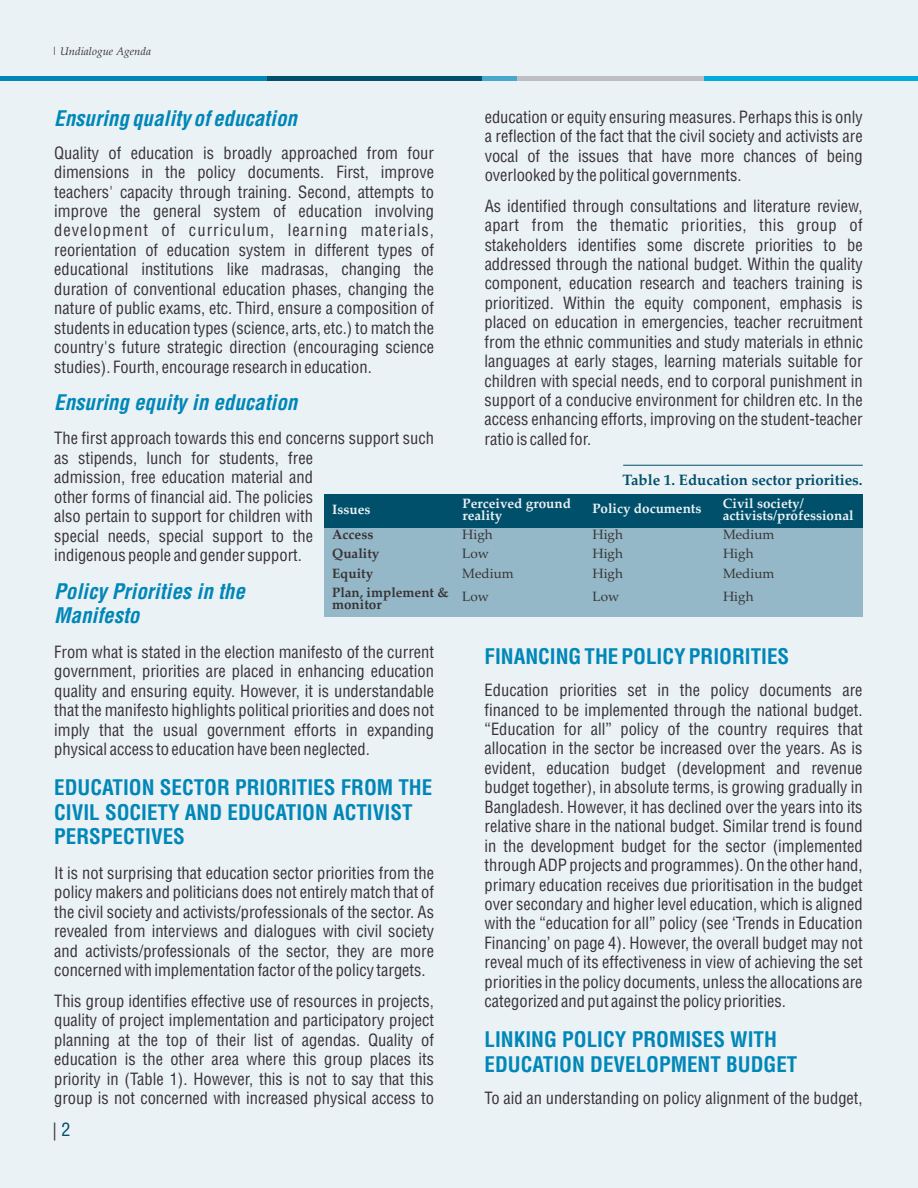
<style>
.page{position:relative;width:918px;height:1188px;background:#ebf2f5}
.page>*{position:absolute;margin:0;border:0;box-sizing:border-box;transform-origin:0 0}
.t1{font:700 condensed 21px/24.8px "Helvetica";color:#0087b8}
.t2{font:italic 700 condensed 21px/24.8px "Helvetica";color:#0087b8}
.t3{font:condensed 18px "Helvetica";color:#383336}
.t4{font:condensed 16.5px/19.5px "Helvetica";color:#383336;text-align:justify}
.t5{font:700 15px "Palatino Linotype";color:#004f6b}
.t6{font:700 13.5px/12px "Palatino Linotype";color:#ebf2f5}
.t7{font:13.5px/19.4px "Palatino Linotype";color:#383336}
.t8{font:700 13.5px/19.2px "Palatino Linotype";color:#383336}
.t9{font:italic 11.25px "Palatino Linotype";color:#383336}
.s1{color:#004f6b}
</style>
<div class="page">
<div style="left:703px;top:76px;width:215px;height:5px;background:#00abde"></div>
<hr style="left:489px;top:77px;width:215px;height:4px;background:#bdbfc2">
<hr style="left:481px;top:77px;width:36px;height:4px;background:#45a8cc">
<hr style="left:267px;top:77px;width:214px;height:4px;background:#004f6b">
<hr style="left:0;top:77px;width:267px;height:4px;background:#0087b8">
<div style="left:324px;top:528px;width:538px;height:89px;background:#94b8c7"></div>
<div style="left:324px;top:494px;width:538px;height:34px;background:#004f6b"></div>
<hr style="left:623px;top:465px;width:240px;height:1px;background:#004f6b">
<p class="t9" style="left:52px;top:46px;width:101px">| Undialogue Agenda</p>
<p class="t2" style="left:54px;top:109px;width:244px">Ensuring quality of education</p>
<p class="t4" style="left:54px;top:145px;width:381px">Quality of education is broadly approached from four dimensions in the policy documents. First, improve teachers' capacity through training. Second, attempts to improve the general system of education involving development of curriculum, learning materials, reorientation of education system in different types of educational institutions like madrasas, changing the duration of conventional education phases, changing the nature of public exams, etc. Third, ensure a composition of students in education types (science, arts, etc.) to match the country's future strategic direction (encouraging science studies). Fourth, encourage research in education.</p>
<p class="t2" style="left:54px;top:392px;width:245px">Ensuring equity in education</p>
<p class="t4" style="left:54px;top:431px;width:381px;text-align:left">The first approach towards this end concerns support such as stipends, lunch for students, free<br>admission, free education material and<br>other forms of financial aid. The policies<br>also pertain to support for children with<br>special needs, special support to the<br>indigenous people and gender support.</p>
<p class="t6" style="left:332px;top:505px;width:40px">Issues</p>
<p class="t8" style="left:332px;top:526px;width:118px">Access<br>Quality<br>Equity<br>Plan, implement &amp;</p>
<p class="t8" style="left:332px;top:596px;width:51px">monitor</p>
<p class="t2" style="left:54px;top:581px;width:192px">Policy Priorities in the<br>Manifesto</p>
<p class="t4" style="left:54px;top:644px;width:381px">From what is stated in the election manifesto of the current government, priorities are placed in enhancing education quality and ensuring equity. However, it is understandable that the manifesto highlights political priorities and does not imply that the usual government efforts in expanding physical access to education have been neglected.</p>
<p class="t1" style="left:54px;top:777px;width:380px">EDUCATION SECTOR PRIORITIES FROM THE<br>CIVIL SOCIETY AND EDUCATION ACTIVIST<br>PERSPECTIVES</p>
<p class="t4" style="left:54px;top:865px;width:381px">It is not surprising that education sector priorities from the policy makers and politicians does not entirely match that of the civil society and activists/professionals of the sector. As revealed from interviews and dialogues with civil society and activists/professionals of the sector, they are more concerned with implementation factor of the policy targets.</p>
<p class="t4" style="left:54px;top:993px;width:381px">This group identifies effective use of resources in projects, quality of project implementation and participatory project planning at the top of their list of agendas. Quality of education is the other area where this group places its priority in (Table 1). However, this is not to say that this group is not concerned with increased physical access to</p>
<p class="t3" style="left:53px;top:1123px;width:19px">| <span class="s1">2</span></p>
<p class="t4" style="left:485px;top:109px;width:380px">education or equity ensuring measures. Perhaps this is only a reflection of the fact that the civil society and activists are vocal of the issues that have more chances of being overlooked by the political governments.</p>
<p class="t4" style="left:485px;top:198px;width:380px">As identified through consultations and literature review, apart from the thematic priorities, this group of stakeholders identifies some discrete priorities to be addressed through the national budget. Within the quality component, education research and teachers training is prioritized. Within the equity component, emphasis is placed on education in emergencies, teacher recruitment from the ethnic communities and study materials in ethnic languages at early stages, learning materials suitable for children with special needs, end to corporal punishment in support of a conducive environment for children etc. In the access enhancing efforts, improving on the student-teacher ratio is called for.</p>
<p class="t5" style="left:622px;top:475px;width:242px">Table 1. Education sector priorities.</p>
<p class="t6" style="left:463px;top:499px;width:110px">Perceived ground reality</p>
<p class="t6" style="left:592px;top:504px;width:111px">Policy documents</p>
<p class="t6" style="left:723px;top:499px;width:132px">Civil society/ activists/professional</p>
<p class="t7" style="left:592px;top:526px;width:32px;text-align:justify">High High High</p>
<p class="t7" style="left:592px;top:588px;width:28px">Low</p>
<p class="t7" style="left:462px;top:526px;width:53px">High<br>Low<br>Medium</p>
<p class="t7" style="left:462px;top:588px;width:28px">Low</p>
<p class="t7" style="left:723px;top:526px;width:53px">Medium</p>
<p class="t7" style="left:723px;top:563px;width:53px;line-height:23.2px">Medium<br>High</p>
<p class="t7" style="left:723px;top:546px;width:32px">High</p>
<p class="t1" style="left:485px;top:646px;width:306px">FINANCING THE POLICY PRIORITIES</p>
<p class="t4" style="left:485px;top:682px;width:380px">Education priorities set in the policy documents are financed to be implemented through the national budget. “Education for all” policy of the country requires that allocation in the sector be increased over the years. As is evident, education budget (development and revenue budget together), in absolute terms, is growing gradually in Bangladesh. However, it has declined over the years into its relative share in the national budget. Similar trend is found in the development budget for the sector (implemented through ADP projects and programmes). On the other hand, primary education receives due prioritisation in the budget over secondary and higher level education, which is aligned with the “education for all” policy (see ‘Trends in Education Financing’ on page 4). However, the overall budget may not reveal much of its effectiveness in view of achieving the set priorities in the policy documents, unless the allocations are categorized and put against the policy priorities.</p>
<p class="t1" style="left:485px;top:1029px;width:314px">LINKING POLICY PROMISES WITH<br>EDUCATION DEVELOPMENT BUDGET</p>
<p class="t4" style="left:485px;top:1090px;width:379px">To aid an understanding on policy alignment of the budget,</p>
</div>
